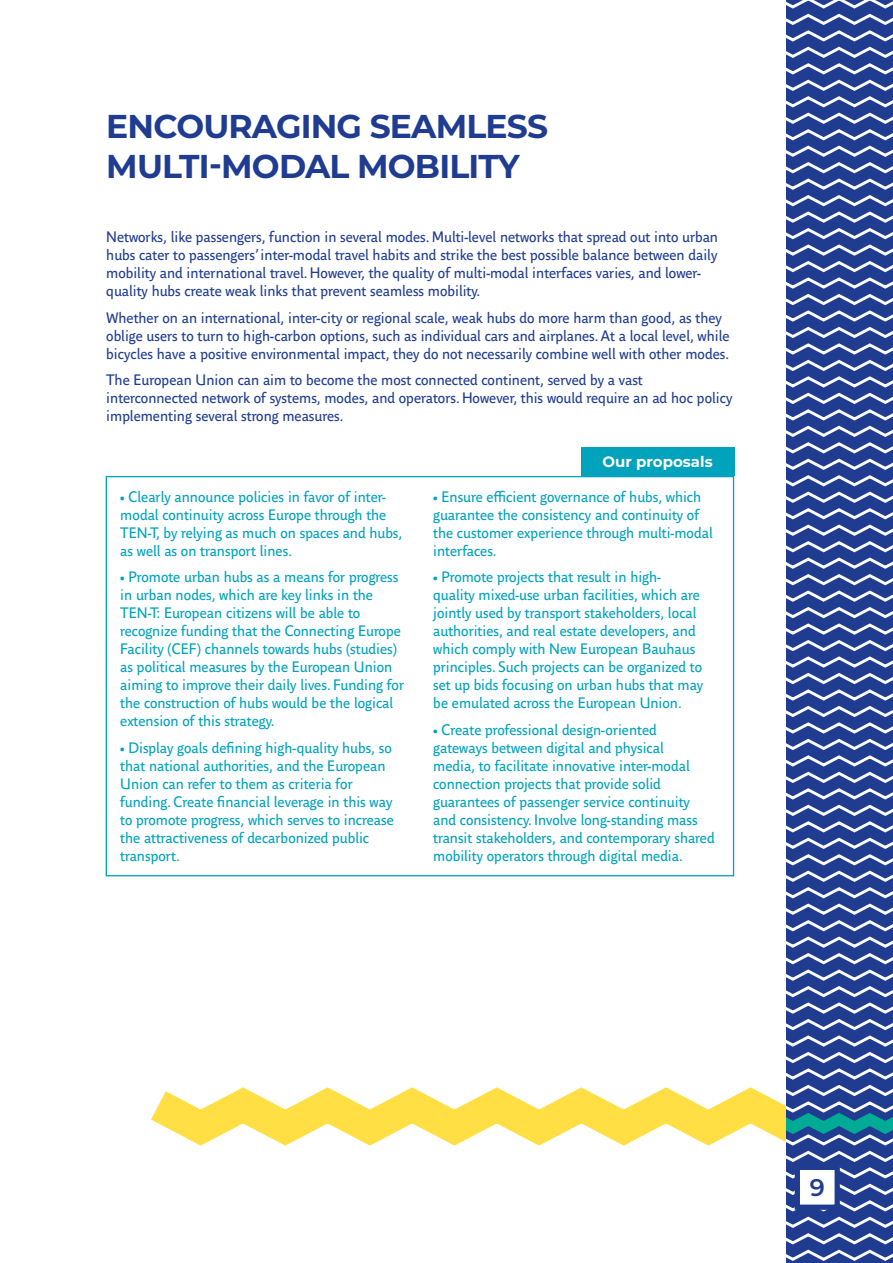
<style>
.page{position:relative;width:893px;height:1263px;background:#fff}
.page>*{position:absolute;margin:0;border:0;box-sizing:border-box;transform-origin:0 0}
.t1{font:700 33px/39.6px "Montserrat";letter-spacing:-.025em;color:#1f3c90}
.t2{font:600 24px "Montserrat";color:#1f3c90}
.t3{font:15px/18px "Parisine Office Std";color:#00a2bc}
.t4{font:15px/18px "Parisine Office Std";color:#1f3c90}
.t5{font:700 15px "Montserrat";color:#fff}
</style>
<div class="page">
<svg style="left:151px;top:1062px;width:636px;height:102px"></svg>
<svg style="left:787px;top:0;width:106px;height:1263px;background:#4a63a5"></svg>
<div style="left:581px;top:448px;width:153px;height:28px;background:#00a2bc"></div>
<div style="left:795px;top:1165px;width:45px;height:45px;background:#fff;border:5px solid #1f3c90"></div>
<h1 class="t1" style="left:106px;top:105px;width:443px">ENCOURAGING SEAMLESS<br>MULTI-MODAL MOBILITY</h1>
<p class="t4" style="left:106px;top:228px;width:613px">Networks, like passengers, function in several modes. Multi-level networks that spread out into urban hubs cater to passengers’ inter-modal travel habits and strike the best possible balance between daily mobility and international travel. However, the quality of multi-modal interfaces varies, and lower&shy;quality hubs create weak links that prevent seamless mobility.</p>
<p class="t4" style="left:106px;top:309px;width:625px">Whether on an international, inter-city or regional scale, weak hubs do more harm than good, as they oblige users to turn to high-carbon options, such as individual cars and airplanes. At a local level, while bicycles have a positive environmental impact, they do not necessarily combine well with other modes.</p>
<p class="t4" style="left:106px;top:371px;width:628px">The European Union can aim to become the most connected continent, served by a vast interconnected network of systems, modes, and operators. However, this would require an ad hoc policy implementing several strong measures.</p>
<p class="t3" style="left:120px;top:488px;width:284px">• Clearly announce policies in favor of inter&shy;modal continuity across Europe through the TEN-T, by relying as much on spaces and hubs, as well as on transport lines.</p>
<p class="t3" style="left:120px;top:568px;width:285px">• Promote urban hubs as a means for progress in urban nodes, which are key links in the TEN-T: European citizens will be able to recognize funding that the Connecting Europe Facility (CEF) channels towards hubs (studies) as political measures by the European Union aiming to improve their daily lives. Funding for the construction of hubs would be the logical extension of this strategy.</p>
<p class="t3" style="left:120px;top:739px;width:275px">• Display goals defining high-quality hubs, so that national authorities, and the European Union can refer to them as criteria for funding. Create financial leverage in this way to promote progress, which serves to increase the attractiveness of decarbonized public transport.</p>
<p class="t5" style="left:603px;top:450px;width:112px">Our proposals</p>
<p class="t3" style="left:433px;top:488px;width:281px">• Ensure efficient governance of hubs, which guarantee the consistency and continuity of the customer experience through multi-modal interfaces.</p>
<p class="t3" style="left:433px;top:568px;width:272px">• Promote projects that result in high&shy;quality mixed-use urban facilities, which are jointly used by transport stakeholders, local authorities, and real estate developers, and which comply with New European Bauhaus principles. Such projects can be organized to set up bids focusing on urban hubs that may be emulated across the European Union.</p>
<p class="t3" style="left:433px;top:721px;width:283px">• Create professional design-oriented gateways between digital and physical<br>media, to facilitate innovative inter-modal connection projects that provide solid guarantees of passenger service continuity and consistency. Involve long-standing mass transit stakeholders, and contemporary shared mobility operators through digital media.</p>
<h2 class="t2" style="left:810px;top:1170px;width:17px">9</h2>
</div>
